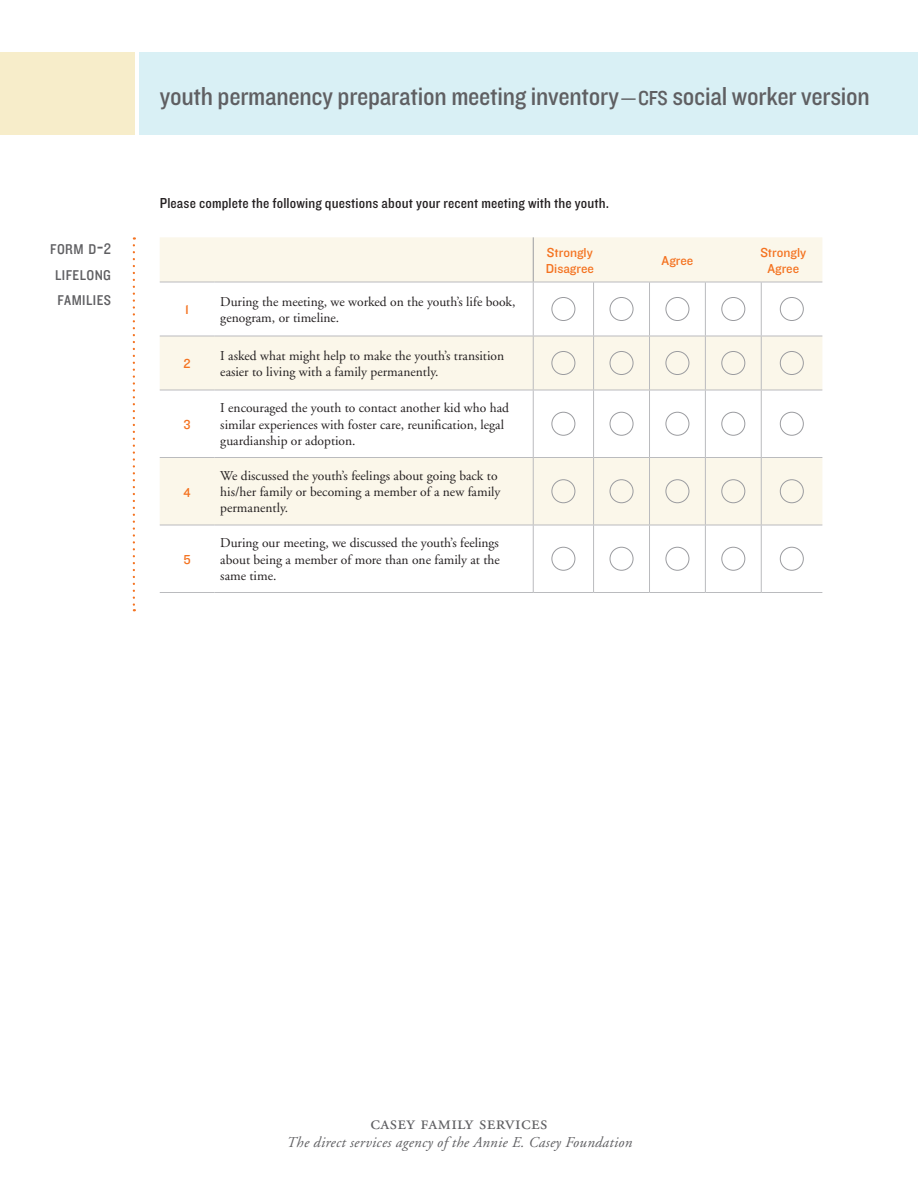
<style>
.page{position:relative;width:918px;height:1188px;background:#fff}
.page>*{position:absolute;margin:0;border:0;box-sizing:border-box;transform-origin:0 0}
.acover_copy{font:27px "Knockout 30 Junior Welterwt";letter-spacing:-.01em;color:#5f5f62}
.t1{font:19.5px "Adobe Garamond Regular SC";letter-spacing:.02em;color:#5f5f62}
.Body_text_regular{font:15px "Knockout 30 Junior Welterwt";letter-spacing:.01em;color:#231f20}
.t2{font:italic 15px "Adobe Garamond";letter-spacing:.02em;color:#5f5f62}
.acover_copy-2{font:14.7px/25.5px "Knockout 30 Junior Welterwt";letter-spacing:.03em;color:#5f5f62;text-align:center}
.t3{font:13.5px/16.2px "Adobe Garamond";color:#231f20}
.t4{font:13.5px/16.2px "Knockout 31 Junior Middlewt";color:#f47321}
.s1{font-size:21px}
.s2{font-size:15.75px}
.s3{font-family:"Adobe Garamond Pro";font-size:28.5px}
</style>
<div class="page">
<div style="left:0;top:52px;width:135px;height:83px;background:#f7edca"></div>
<div style="left:140px;top:52px;width:778px;height:83px;background:#d9f0f5"></div>
<svg style="left:160px;top:237px;width:662px;height:288px;fill:#fbf7ea"></svg>
<hr style="left:533px;top:237px;width:1px;height:45px;background:#9b9ca0">
<hr style="left:533px;top:282px;width:1px;height:54px;background:#babbbe">
<hr style="left:593px;top:282px;width:1px;height:54px;background:#babbbe">
<hr style="left:649px;top:282px;width:1px;height:54px;background:#babbbe">
<hr style="left:705px;top:282px;width:1px;height:54px;background:#babbbe">
<hr style="left:761px;top:282px;width:1px;height:54px;background:#babbbe">
<hr style="left:160px;top:336px;width:54px;height:1px;background:#babbbe">
<hr style="left:214px;top:336px;width:319px;height:1px;background:#babbbe">
<hr style="left:533px;top:336px;width:61px;height:1px;background:#babbbe">
<hr style="left:533px;top:336px;width:1px;height:54px;background:#babbbe">
<hr style="left:594px;top:336px;width:56px;height:1px;background:#babbbe">
<hr style="left:593px;top:336px;width:1px;height:54px;background:#babbbe">
<hr style="left:650px;top:336px;width:55px;height:1px;background:#babbbe">
<hr style="left:649px;top:336px;width:1px;height:54px;background:#babbbe">
<hr style="left:705px;top:336px;width:56px;height:1px;background:#babbbe">
<hr style="left:705px;top:336px;width:1px;height:54px;background:#babbbe">
<hr style="left:761px;top:336px;width:61px;height:1px;background:#babbbe">
<hr style="left:761px;top:336px;width:1px;height:54px;background:#babbbe">
<hr style="left:160px;top:390px;width:54px;height:1px;background:#babbbe">
<hr style="left:214px;top:390px;width:319px;height:1px;background:#babbbe">
<hr style="left:533px;top:390px;width:1px;height:67px;background:#babbbe">
<hr style="left:593px;top:390px;width:1px;height:67px;background:#babbbe">
<hr style="left:649px;top:390px;width:1px;height:67px;background:#babbbe">
<hr style="left:705px;top:390px;width:1px;height:67px;background:#babbbe">
<hr style="left:761px;top:390px;width:1px;height:67px;background:#babbbe">
<hr style="left:160px;top:457px;width:54px;height:1px;background:#babbbe">
<hr style="left:214px;top:457px;width:319px;height:1px;background:#babbbe">
<hr style="left:533px;top:457px;width:61px;height:1px;background:#babbbe">
<hr style="left:533px;top:458px;width:1px;height:67px;background:#babbbe">
<hr style="left:594px;top:457px;width:56px;height:1px;background:#babbbe">
<hr style="left:593px;top:458px;width:1px;height:67px;background:#babbbe">
<hr style="left:650px;top:457px;width:55px;height:1px;background:#babbbe">
<hr style="left:649px;top:458px;width:1px;height:67px;background:#babbbe">
<hr style="left:705px;top:457px;width:56px;height:1px;background:#babbbe">
<hr style="left:705px;top:458px;width:1px;height:67px;background:#babbbe">
<hr style="left:761px;top:457px;width:61px;height:1px;background:#babbbe">
<hr style="left:761px;top:458px;width:1px;height:67px;background:#babbbe">
<hr style="left:160px;top:525px;width:54px;height:1px;background:#babbbe">
<hr style="left:214px;top:525px;width:319px;height:1px;background:#babbbe">
<hr style="left:533px;top:525px;width:1px;height:67px;background:#babbbe">
<hr style="left:593px;top:525px;width:1px;height:67px;background:#babbbe">
<hr style="left:649px;top:525px;width:1px;height:67px;background:#babbbe">
<hr style="left:705px;top:525px;width:1px;height:67px;background:#babbbe">
<hr style="left:761px;top:525px;width:1px;height:67px;background:#babbbe">
<hr style="left:160px;top:282px;width:54px;height:1px;background:#babbbe">
<hr style="left:214px;top:282px;width:319px;height:1px;background:#babbbe">
<hr style="left:533px;top:282px;width:61px;height:1px;background:#babbbe">
<hr style="left:594px;top:282px;width:56px;height:1px;background:#babbbe">
<hr style="left:650px;top:282px;width:55px;height:1px;background:#babbbe">
<hr style="left:705px;top:282px;width:56px;height:1px;background:#babbbe">
<hr style="left:761px;top:282px;width:61px;height:1px;background:#babbbe">
<hr style="left:533px;top:390px;width:61px;height:1px;background:#babbbe">
<hr style="left:594px;top:390px;width:56px;height:1px;background:#babbbe">
<hr style="left:650px;top:390px;width:55px;height:1px;background:#babbbe">
<hr style="left:705px;top:390px;width:56px;height:1px;background:#babbbe">
<hr style="left:761px;top:390px;width:61px;height:1px;background:#babbbe">
<hr style="left:533px;top:525px;width:61px;height:1px;background:#babbbe">
<hr style="left:594px;top:525px;width:56px;height:1px;background:#babbbe">
<hr style="left:650px;top:525px;width:55px;height:1px;background:#babbbe">
<hr style="left:705px;top:525px;width:56px;height:1px;background:#babbbe">
<hr style="left:761px;top:525px;width:61px;height:1px;background:#babbbe">
<hr style="left:160px;top:592px;width:54px;height:1px;background:#babbbe">
<hr style="left:214px;top:592px;width:319px;height:1px;background:#babbbe">
<hr style="left:533px;top:592px;width:61px;height:1px;background:#babbbe">
<hr style="left:594px;top:592px;width:56px;height:1px;background:#babbbe">
<hr style="left:650px;top:592px;width:55px;height:1px;background:#babbbe">
<hr style="left:705px;top:592px;width:56px;height:1px;background:#babbbe">
<hr style="left:761px;top:592px;width:61px;height:1px;background:#babbbe">
<div style="left:552px;top:297px;width:23px;height:24px;border:1px solid #9b9ca0;border-radius:50%"></div>
<div style="left:610px;top:297px;width:23px;height:24px;border:1px solid #9b9ca0;border-radius:50%"></div>
<div style="left:666px;top:297px;width:23px;height:24px;border:1px solid #9b9ca0;border-radius:50%"></div>
<div style="left:721px;top:297px;width:24px;height:24px;border:1px solid #9b9ca0;border-radius:50%"></div>
<div style="left:780px;top:297px;width:24px;height:24px;border:1px solid #9b9ca0;border-radius:50%"></div>
<div style="left:552px;top:351px;width:23px;height:24px;border:1px solid #9b9ca0;border-radius:50%"></div>
<div style="left:610px;top:351px;width:23px;height:24px;border:1px solid #9b9ca0;border-radius:50%"></div>
<div style="left:666px;top:351px;width:23px;height:24px;border:1px solid #9b9ca0;border-radius:50%"></div>
<div style="left:721px;top:351px;width:24px;height:24px;border:1px solid #9b9ca0;border-radius:50%"></div>
<div style="left:780px;top:351px;width:24px;height:24px;border:1px solid #9b9ca0;border-radius:50%"></div>
<div style="left:552px;top:412px;width:23px;height:24px;border:1px solid #9b9ca0;border-radius:50%"></div>
<div style="left:610px;top:412px;width:23px;height:24px;border:1px solid #9b9ca0;border-radius:50%"></div>
<div style="left:666px;top:412px;width:23px;height:24px;border:1px solid #9b9ca0;border-radius:50%"></div>
<div style="left:721px;top:412px;width:24px;height:24px;border:1px solid #9b9ca0;border-radius:50%"></div>
<div style="left:780px;top:412px;width:24px;height:24px;border:1px solid #9b9ca0;border-radius:50%"></div>
<div style="left:552px;top:479px;width:23px;height:24px;border:1px solid #9b9ca0;border-radius:50%"></div>
<div style="left:610px;top:479px;width:23px;height:24px;border:1px solid #9b9ca0;border-radius:50%"></div>
<div style="left:666px;top:479px;width:23px;height:24px;border:1px solid #9b9ca0;border-radius:50%"></div>
<div style="left:721px;top:479px;width:24px;height:24px;border:1px solid #9b9ca0;border-radius:50%"></div>
<div style="left:780px;top:479px;width:24px;height:24px;border:1px solid #9b9ca0;border-radius:50%"></div>
<div style="left:552px;top:547px;width:23px;height:24px;border:1px solid #9b9ca0;border-radius:50%"></div>
<div style="left:610px;top:547px;width:23px;height:24px;border:1px solid #9b9ca0;border-radius:50%"></div>
<div style="left:666px;top:547px;width:23px;height:24px;border:1px solid #9b9ca0;border-radius:50%"></div>
<div style="left:721px;top:547px;width:24px;height:24px;border:1px solid #9b9ca0;border-radius:50%"></div>
<div style="left:780px;top:547px;width:24px;height:24px;border:1px solid #9b9ca0;border-radius:50%"></div>
<svg style="left:133px;top:237px;width:2px;height:374px"></svg>
<p class="acover_copy-2" style="left:50px;top:236px;width:62px">FORM D<span class="s1">-</span><span class="s2">2<br></span>LIFELONG<br>FAMILIES</p>
<p class="acover_copy" style="left:160px;top:78px;width:712px">youth permanency preparation meeting inventory<span class="s3">–</span><span class="s1">CFS</span> social worker version</p>
<p class="Body_text_regular" style="left:160px;top:193px;width:451px">Please complete the following questions about your recent meeting with the youth.</p>
<p class="t4" style="left:546px;top:244px;width:50px">Strongly<br>Disagree</p>
<p class="t4" style="left:760px;top:244px;width:47px;text-align:center">Strongly<br>Agree</p>
<p class="t4" style="left:662px;top:252px;width:33px">Agree</p>
<p class="t4" style="left:185px;top:301px;width:5px">1</p>
<p class="t3" style="left:220px;top:294px;width:297px">During the meeting, we worked on the youth’s life book, genogram, or timeline.</p>
<p class="t4" style="left:183px;top:355px;width:9px">2</p>
<p class="t3" style="left:220px;top:348px;width:285px">I asked what might help to make the youth’s transition easier to living with a family permanently.</p>
<p class="t4" style="left:183px;top:416px;width:9px">3</p>
<p class="t4" style="left:183px;top:483px;width:9px">4</p>
<p class="t4" style="left:183px;top:551px;width:9px">5</p>
<p class="t3" style="left:220px;top:400px;width:290px">I encouraged the youth to contact another kid who had similar experiences with foster care, reunification, legal guardianship or adoption.</p>
<p class="t3" style="left:220px;top:468px;width:282px">We discussed the youth’s feelings about going back to his/her family or becoming a member of a new family permanently.</p>
<p class="t3" style="left:220px;top:535px;width:281px;text-align:justify">During our meeting, we discussed the youth’s feelings about being a member of more than one family at the same time.</p>
<p class="t1" style="left:370px;top:1112px;width:179px">casey family services</p>
<p class="t2" style="left:286px;top:1134px;width:347px">The direct services agency of the Annie E. Casey Foundation</p>
</div>
